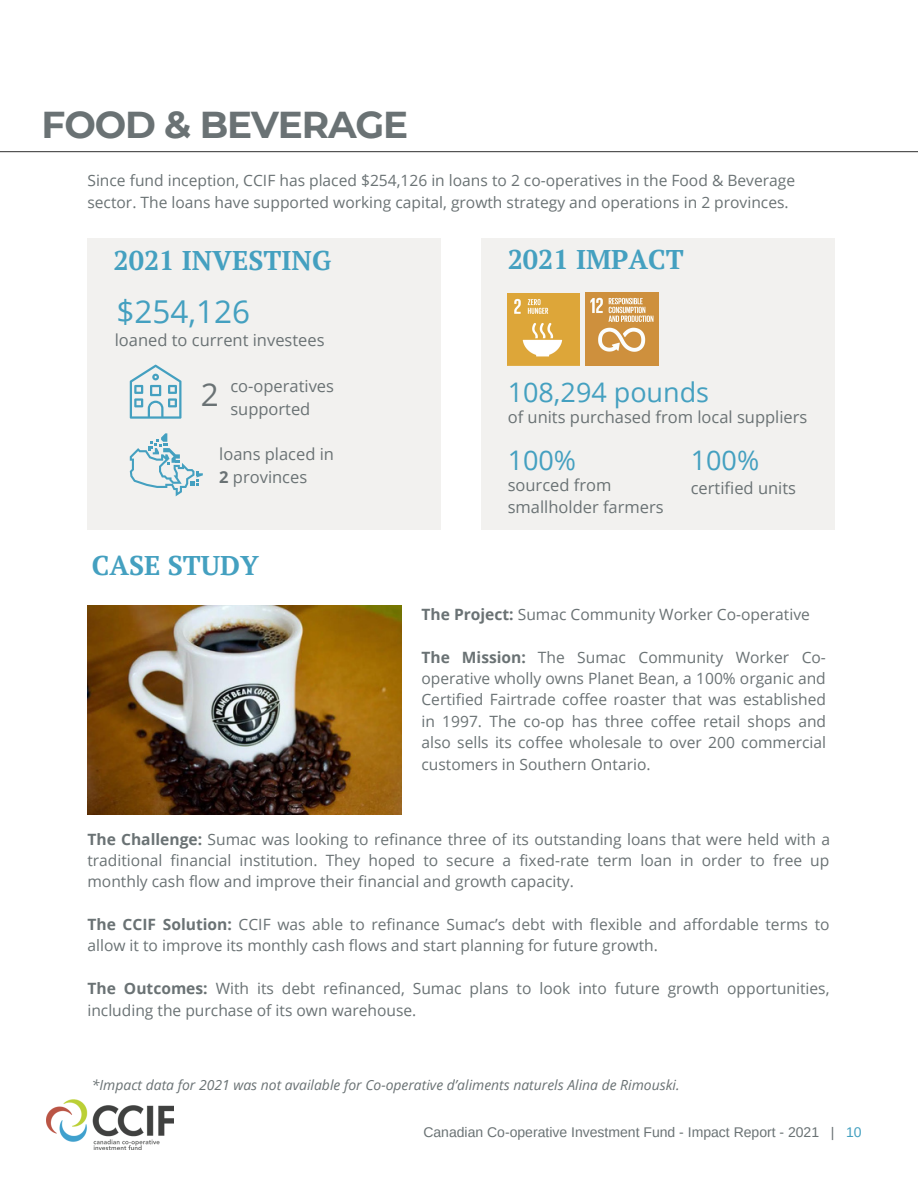
<style>
.page{position:relative;width:918px;height:1188px;background:#fff}
.page>*{position:absolute;margin:0;border:0;box-sizing:border-box;transform-origin:0 0}
.t1{font:700 37.35px "Montserrat";letter-spacing:-.03em;color:#6a7274}
.t2{font:31.5px "Open Sans";color:#44a0c0}
.t3{font:31.5px "Open Sans";color:#6a7274}
.t4{font:700 27px "PT Serif";color:#44a0c0}
.t5{font:27px "Open Sans";color:#44a0c0}
.t6{font:16.5px/22.5px "Open Sans";color:#6a7274}
.t7{font:15.6px/21.3px "Open Sans";color:#6a7274}
.t8{font:italic 13.95px "Open Sans";color:#6a7274}
.t9{font:13.95px "Arimo";color:#6a7274}
.s1{font-weight:700}
.s2{color:#44a0c0}
</style>
<div class="page">
<svg style="left:0;top:151px;width:918px;height:2px;background:#969696"></svg>
<div style="left:482px;top:239px;width:353px;height:291px;background:#f2f1ef"></div>
<img style="left:508px;top:293px;width:72px;height:72px">
<img style="left:586px;top:293px;width:73px;height:73px">
<img style="left:46px;top:1099px;width:128px;height:51px">
<div style="left:87px;top:239px;width:354px;height:291px;background:#f2f1ef"></div>
<svg style="left:130px;top:365px;width:51px;height:54px"></svg>
<svg style="left:130px;top:433px;width:73px;height:63px"></svg>
<img style="left:87px;top:605px;width:314px;height:209px">
<h1 class="t1" style="left:42px;top:102px;width:368px">FOOD &amp; BEVERAGE</h1>
<p class="t7" style="left:87px;top:169px;width:709px">Since fund inception, CCIF has placed $254,126 in loans to 2 co-operatives in the Food &amp; Beverage sector. The loans have supported working capital, growth strategy and operations in 2 provinces.</p>
<h3 class="t4" style="left:113px;top:242px;width:219px">2021 INVESTING</h3>
<h3 class="t4" style="left:508px;top:241px;width:178px">2021 IMPACT</h3>
<h2 class="t2" style="left:116px;top:289px;width:135px">$254,126</h2>
<p class="t6" style="left:115px;top:328px;width:211px">loaned to current investees</p>
<h2 class="t3" style="left:201px;top:373px;width:19px">2</h2>
<p class="t6" style="left:230px;top:374px;width:105px">co-operatives supported</p>
<p class="t6" style="left:219px;top:442px;width:116px">loans placed in<br><span class="s1">2</span> provinces</p>
<h3 class="t4" style="left:92px;top:547px;width:169px">CASE STUDY</h3>
<h3 class="t5" style="left:508px;top:373px;width:203px">108,294 pounds</h3>
<p class="t6" style="left:508px;top:405px;width:301px">of units purchased from local suppliers</p>
<h3 class="t5" style="left:508px;top:442px;width:70px">100%</h3>
<p class="t6" style="left:508px;top:473px;width:158px">sourced from smallholder farmers</p>
<h3 class="t5" style="left:691px;top:442px;width:70px">100%</h3>
<p class="t6" style="left:691px;top:476px;width:107px">certified units</p>
<p class="t7" style="left:421px;top:603px;width:390px"><span class="s1">The Project:</span> Sumac Community Worker Co-operative</p>
<p class="t7" style="left:421px;top:646px;width:406px;text-align:justify"><span class="s1">The Mission:</span> The Sumac Community Worker Co&shy;operative wholly owns Planet Bean, a 100% organic and Certified Fairtrade coffee roaster that was established in 1997. The co-op has three coffee retail shops and also sells its coffee wholesale to over 200 commercial customers in Southern Ontario.</p>
<p class="t7" style="left:87px;top:828px;width:744px;text-align:justify"><span class="s1">The Challenge:</span> Sumac was looking to refinance three of its outstanding loans that were held with a traditional financial institution. They hoped to secure a fixed-rate term loan in order to free up monthly cash flow and improve their financial and growth capacity.</p>
<p class="t7" style="left:87px;top:913px;width:744px"><span class="s1">The CCIF Solution:</span> CCIF was able to refinance Sumac’s debt with flexible and affordable terms to allow it to improve its monthly cash flows and start planning for future growth.</p>
<p class="t7" style="left:87px;top:977px;width:744px"><span class="s1">The Outcomes:</span> With its debt refinanced, Sumac plans to look into future growth opportunities, including the purchase of its own warehouse.</p>
<p class="t8" style="left:92px;top:1075px;width:589px">*Impact data for 2021 was not available for Co-operative d’aliments naturels Alina de Rimouski.</p>
<p class="t9" style="left:423px;top:1124px;width:440px">Canadian Co-operative Investment Fund - Impact Report - 2021 | <span class="s2">10</span></p>
</div>
